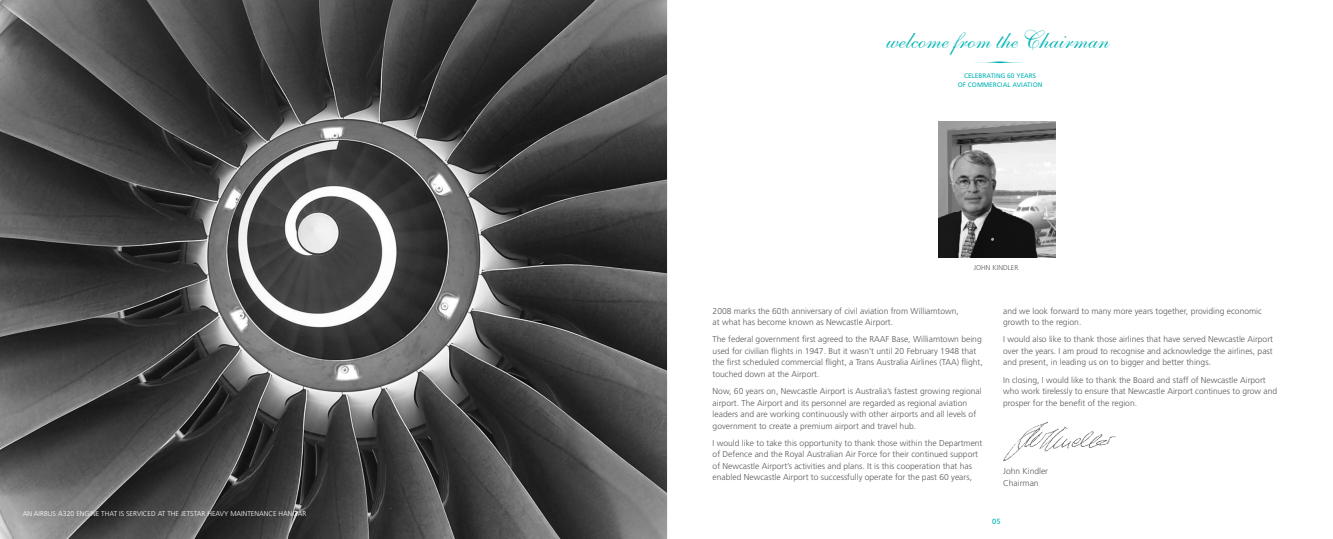
<style>
.page{position:relative;width:1333px;height:539px;background:#fff}
.page>*{position:absolute;margin:0;border:0;box-sizing:border-box;transform-origin:0 0}
.t1{font:25px "Shelley Allegro Script";color:#00b3b5}
.t2{font:300 8.5px/11.5px "Frutiger";color:#58595b}
.t3{font:7.5px "Frutiger";color:#00b3b5}
.t4{font:300 7px "Frutiger";color:#fff}
.t5{font:300 7px "Frutiger";color:#58595b}
.t6{font:6.5px/9px "Frutiger";color:#00b3b5;text-align:center}
</style>
<div class="page">
<img style="left:1003px;top:421px;width:113px;height:40px">
<img style="left:938px;top:122px;width:117px;height:135px">
<svg style="left:974px;top:61px;width:49px;height:2px"></svg>
<hr style="left:666px;top:0;width:1px;height:539px;background:#000">
<img style="left:0;top:0;width:666px;height:539px">
<p class="t4" style="left:23px;top:509px;width:67px">TAA DC-3. IMAGE COUR</p>
<p class="t4" style="left:98px;top:509px;width:9px">TESY</p>
<p class="t4" style="left:114px;top:509px;width:22px">OF STEVEN</p>
<p class="t4" style="left:149px;top:509px;width:12px">JAMIESON</p>
<p class="t4" style="left:23px;top:509px;width:84px">An Airbus A320 engine that</p>
<p class="t4" style="left:119px;top:509px;width:189px">is servic ed at th e Jetstar Heavy Maintenanc e hangar</p>
<h1 class="t1" style="left:886px;top:25px;width:224px">welcome from the Chairman</h1>
<p class="t6" style="left:957px;top:72px;width:86px">CELEBRATING 60 YEARS<br>OF COMMERCIAL AVIATION</p>
<p class="t5" style="left:973px;top:264px;width:42px">JOHN KINDLER</p>
<p class="t2" style="left:712px;top:305px;width:248px">2008 marks the 60th anniversary of civil aviation from Williamtown, at what has become known as Newcastle Airport.</p>
<p class="t2" style="left:712px;top:334px;width:272px">The federal government first agreed to the RAAF Base, Williamtown being used for civilian flights in 1947. But it wasn’t until 20 February 1948 that the first scheduled commercial flight, a Trans Australia Airlines (TAA) flight, touched down at the Airport.</p>
<p class="t2" style="left:712px;top:385px;width:270px">Now, 60 years on, Newcastle Airport is Australia’s fastest growing regional airport. The Airport and its personnel are regarded as regional aviation leaders and are working continuously with other airports and all levels of government to create a premium airport and travel hub.</p>
<p class="t2" style="left:712px;top:437px;width:271px">I would like to take this opportunity to thank those within the Department of Defence and the Royal Australian Air Force for their continued support of Newcastle Airport’s activities and plans. It is this cooperation that has enabled Newcastle Airport to successfully operate for the past 60 years,</p>
<p class="t2" style="left:1003px;top:305px;width:260px">and we look forward to many more years together, providing economic growth to the region.</p>
<p class="t2" style="left:1003px;top:334px;width:271px;text-align:justify">I would also like to thank those airlines that have served Newcastle Airport over the years. I am proud to recognise and acknowledge the airlines, past and present, in leading us on to bigger and better things.</p>
<p class="t2" style="left:1003px;top:374px;width:275px">In closing, I would like to thank the Board and staff of Newcastle Airport who work tirelessly to ensure that Newcastle Airport continues to grow and prosper for the benefit of the region.</p>
<p class="t2" style="left:1003px;top:465px;width:46px">John Kindler<br>Chairman</p>
<p class="t3" style="left:992px;top:517px;width:10px">05</p>
</div>
